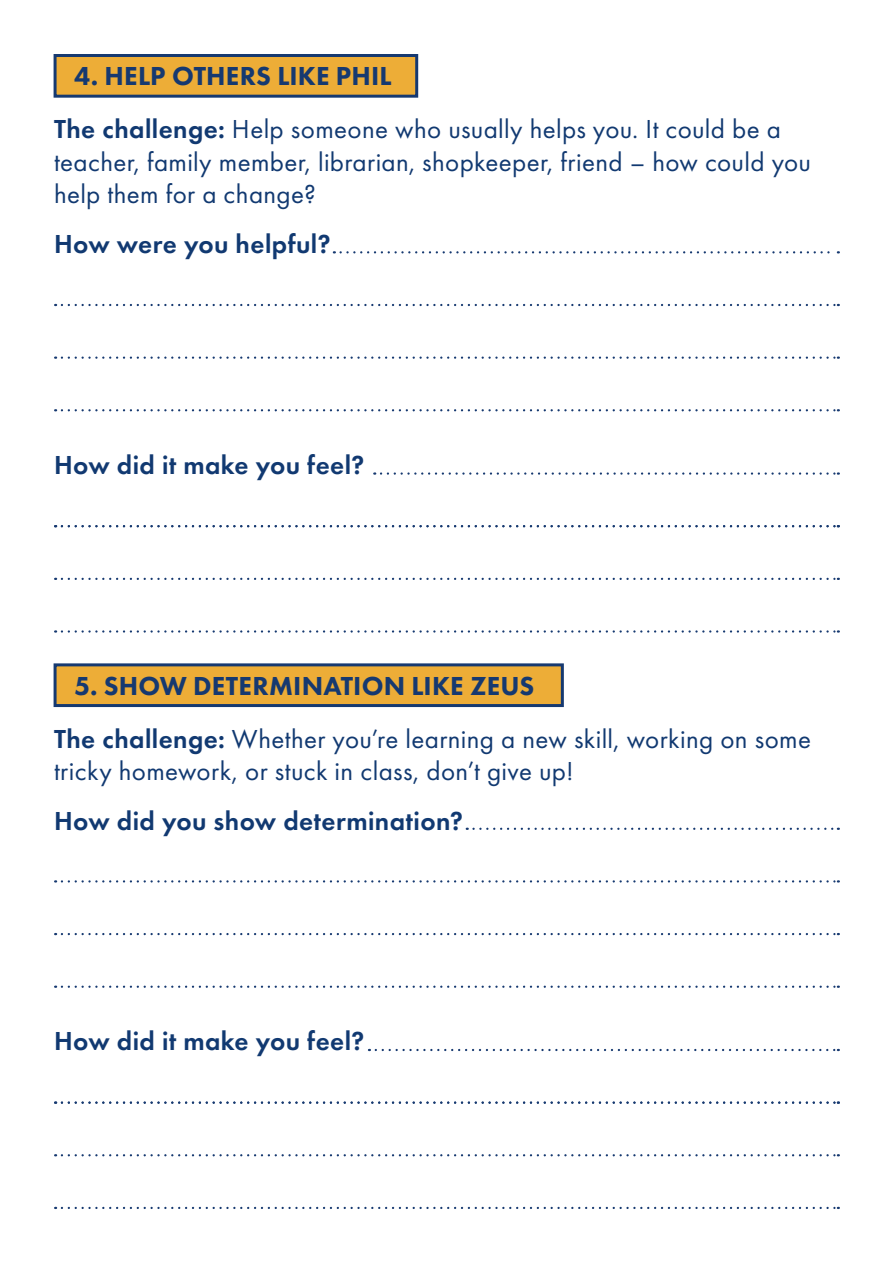
<style>
.page{position:relative;width:893px;height:1263px;background:#fff}
.page>*{position:absolute;margin:0;border:0;box-sizing:border-box;transform-origin:0 0}
.t1{font:27px/32.4px "Futura PT";letter-spacing:.015em;color:#113971}
.t2{font:600 27px "Futura PT";letter-spacing:.015em;color:#113971}
.t3{font:800 27px "Futura PT";letter-spacing:.005em;color:#163970}
.s1{font-weight:600}
</style>
<div class="page">
<div style="left:54px;top:54px;width:364px;height:44px;background:#edad37;border:3px solid #163970"></div>
<div style="left:54px;top:663px;width:510px;height:44px;background:#edad37;border:3px solid #163970"></div>
<svg style="left:62px;top:356px;width:777px;height:3px"></svg>
<svg style="left:62px;top:933px;width:777px;height:2px"></svg>
<svg style="left:62px;top:304px;width:777px;height:2px"></svg>
<svg style="left:62px;top:880px;width:777px;height:2px"></svg>
<svg style="left:341px;top:251px;width:498px;height:2px"></svg>
<svg style="left:467px;top:828px;width:372px;height:2px"></svg>
<svg style="left:62px;top:409px;width:777px;height:2px"></svg>
<svg style="left:62px;top:985px;width:777px;height:3px"></svg>
<svg style="left:381px;top:472px;width:458px;height:3px"></svg>
<svg style="left:376px;top:1049px;width:463px;height:2px"></svg>
<svg style="left:62px;top:630px;width:777px;height:3px"></svg>
<svg style="left:62px;top:1207px;width:777px;height:2px"></svg>
<svg style="left:62px;top:578px;width:777px;height:2px"></svg>
<svg style="left:62px;top:1154px;width:777px;height:2px"></svg>
<svg style="left:62px;top:525px;width:777px;height:2px"></svg>
<svg style="left:62px;top:1101px;width:777px;height:3px"></svg>
<p class="t3" style="left:74px;top:59px;width:319px">4. HELP OTHERS LIKE PHIL</p>
<p class="t1" style="left:54px;top:113px;width:759px"><span class="s1">The challenge:</span> Help someone who usually helps you. It could be a teacher, family member, librarian, shopkeeper, friend – how could you help them for a change?</p>
<p class="t2" style="left:54px;top:227px;width:278px">How were you helpful?</p>
<p class="t2" style="left:54px;top:448px;width:312px">How did it make you feel?</p>
<p class="t3" style="left:74px;top:669px;width:462px">5. SHOW DETERMINATION LIKE ZEUS</p>
<p class="t1" style="left:54px;top:722px;width:758px"><span class="s1">The challenge:</span> Whether you’re learning a new skill, working on some tricky homework, or stuck in class, don’t give up!</p>
<p class="t2" style="left:54px;top:804px;width:411px">How did you show determination?</p>
<p class="t2" style="left:54px;top:1024px;width:312px">How did it make you feel?</p>
</div>
